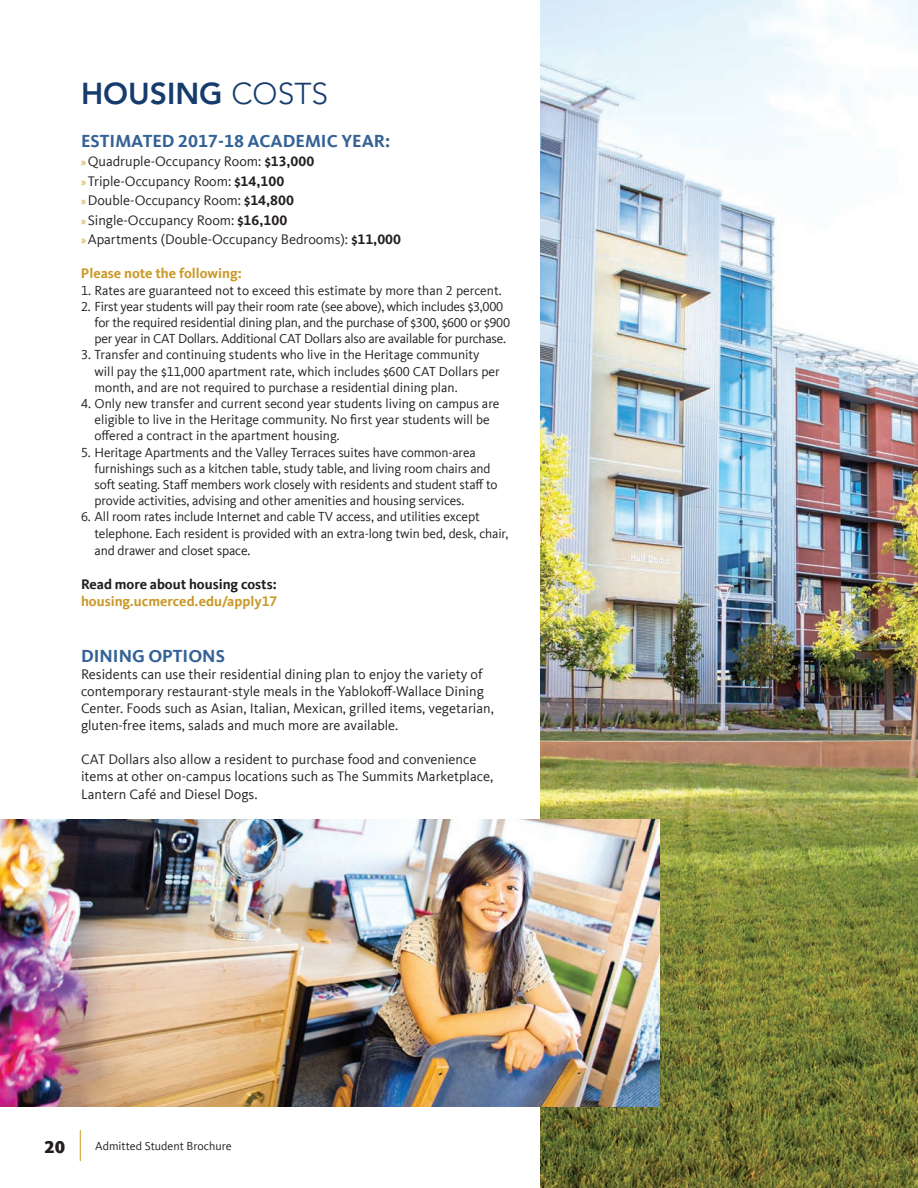
<style>
.page{position:relative;width:918px;height:1188px;background:#fff}
.page>*{position:absolute;margin:0;border:0;box-sizing:border-box;transform-origin:0 0}
.large_head{font:800 30px "Avenir LT Std";color:#163c6d}
.t1{font:700 18px "Kievit Offc Pro";color:#336296}
.t2{font:900 18px "Kievit Offc Pro";color:#231f20}
.t3{font:14.25px/17.1px "Kievit Offc Pro";color:#231f20}
.t4{font:700 14.25px "Kievit Offc Pro";color:#ca992a}
.t5{font:700 14.25px "Kievit Offc Pro";color:#231f20}
.t6{font:13.5px/16.2px "Kievit Offc Pro";letter-spacing:-.01em;color:#231f20}
.t7{font:12px "Kievit Offc Pro";color:#231f20}
.s1{font-weight:300}
.s2{font-family:"Myriad Pro";font-size:12px;color:#ca992a}
.s3{font-weight:700}
</style>
<div class="page">
<hr style="left:80px;top:1130px;width:1px;height:31px;background:#ca992a">
<img style="left:540px;top:0;width:378px;height:1188px">
<img style="left:0;top:820px;width:660px;height:287px">
<p class="large_head" style="left:81px;top:76px;width:249px">HOUSING <span class="s1">COSTS</span></p>
<p class="t1" style="left:81px;top:130px;width:311px">ESTIMATED 2017-18 ACADEMIC YEAR:</p>
<p class="t3" style="left:81px;top:153px;width:235px"><span class="s2">»</span>Quadruple-Occupancy Room: <span class="s3">$13,000</span></p>
<p class="t3" style="left:81px;top:172px;width:205px"><span class="s2">»</span>Triple-Occupancy Room: <span class="s3">$14,100</span></p>
<p class="t3" style="left:81px;top:192px;width:215px"><span class="s2">»</span>Double-Occupancy Room: <span class="s3">$14,800</span></p>
<p class="t3" style="left:81px;top:211px;width:208px"><span class="s2">»</span>Single-Occupancy Room: <span class="s3">$16,100</span></p>
<p class="t3" style="left:81px;top:231px;width:322px"><span class="s2">»</span>Apartments (Double-Occupancy Bedrooms): <span class="s3">$11,000</span></p>
<p class="t4" style="left:81px;top:265px;width:162px">Please note the following:</p>
<p class="t6" style="left:81px;top:282px;width:422px">1. Rates are guaranteed not to exceed this estimate by more than 2 percent.</p>
<p class="t6" style="left:94px;top:298px;width:417px;text-indent:-14px">2. First year students will pay their room rate (see above), which includes $3,000 for the required residential dining plan, and the purchase of $300, $600 or $900 per year in CAT Dollars. Additional CAT Dollars also are available for purchase.</p>
<p class="t6" style="left:94px;top:347px;width:407px;text-indent:-14px">3. Transfer and continuing students who live in the Heritage community will pay the $11,000 apartment rate, which includes $600 CAT Dollars per month, and are not required to purchase a residential dining plan.</p>
<p class="t6" style="left:94px;top:395px;width:407px;text-indent:-14px">4. Only new transfer and current second year students living on campus are eligible to live in the Heritage community. No first year students will be offered a contract in the apartment housing.</p>
<p class="t6" style="left:94px;top:444px;width:405px;text-indent:-14px">5. Heritage Apartments and the Valley Terraces suites have common-area furnishings such as a kitchen table, study table, and living room chairs and soft seating. Staff members work closely with residents and student staff to provide activities, advising and other amenities and housing services.</p>
<p class="t6" style="left:94px;top:508px;width:415px;line-height:16.6px;text-indent:-14px">6. All room rates include Internet and cable TV access, and utilities except telephone. Each resident is provided with an extra-long twin bed, desk, chair, and drawer and closet space.</p>
<p class="t5" style="left:81px;top:576px;width:197px">Read more about housing costs:</p>
<p class="t4" style="left:81px;top:593px;width:198px">housing.ucmerced.edu/apply17</p>
<p class="t1" style="left:81px;top:645px;width:145px">DINING OPTIONS</p>
<p class="t3" style="left:81px;top:665px;width:414px">Residents can use their residential dining plan to enjoy the variety of contemporary restaurant-style meals in the Yablokoff-Wallace Dining Center. Foods such as Asian, Italian, Mexican, grilled items, vegetarian, gluten-free items, salads and much more are available.</p>
<p class="t3" style="left:81px;top:751px;width:414px">CAT Dollars also allow a resident to purchase food and convenience items at other on-campus locations such as The Summits Marketplace,<br>Lantern Café and Diesel Dogs.</p>
<h2 class="t2" style="left:44px;top:1136px;width:22px">20</h2>
<p class="t7" style="left:95px;top:1139px;width:138px">Admitted Student Brochure</p>
</div>
